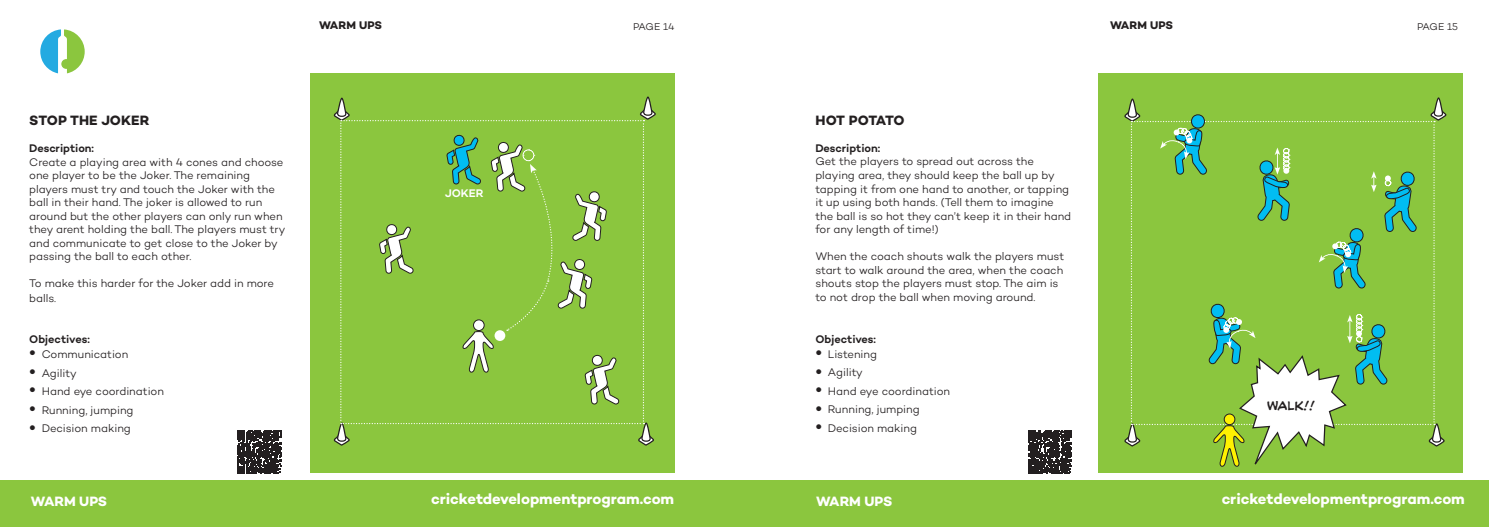
<style>
.page{position:relative;width:1489px;height:527px;background:#fff}
.page>*{position:absolute;margin:0;border:0;box-sizing:border-box;transform-origin:0 0}
.t1{font:700 15px "Campton";letter-spacing:-.005em;color:#fff}
.t2{font:700 13.75px "Campton";letter-spacing:-.015em;color:#fff}
.t3{font:700 13.75px "Campton";letter-spacing:.005em;color:#231f20}
.t4{font:700 13.75px "Campton";letter-spacing:-.04em;color:#231f20}
.t5{font:300 11.25px/13.5px "Campton";letter-spacing:-.005em;color:#231f20}
.t6{font:600 11.25px "Campton";letter-spacing:-.005em;color:#231f20}
.t7{font:700 11.25px "Campton";letter-spacing:-.005em;color:#231f20}
.t8{font:11.25px "CC Blah Blah Blah";color:#231f20}
.t9{font:600 11.25px "Campton";letter-spacing:-.005em;color:#fff}
.t10{font:300 10px "Campton";letter-spacing:-.03em;color:#231f20}
.s1{font-size:21.25px}
</style>
<div class="page">
<div style="left:0;top:480px;width:1488px;height:46px;background:#8bc63e"></div>
<div style="left:310px;top:73px;width:364px;height:399px;background:#8bc63e"></div>
<div style="left:1098px;top:73px;width:364px;height:399px;background:#8bc63e"></div>
<svg style="left:237px;top:430px;width:44px;height:43px;background:#3d393a"></svg>
<svg style="left:1028px;top:430px;width:43px;height:43px;background:#3b3738"></svg>
<svg style="left:333px;top:96px;width:323px;height:350px"></svg>
<svg style="left:1124px;top:97px;width:323px;height:370px"></svg>
<svg style="left:40px;top:29px;width:45px;height:44px"></svg>
<p class="t3" style="left:29px;top:112px;width:122px">STOP THE JOKER</p>
<p class="t6" style="left:29px;top:141px;width:66px">Description:</p>
<p class="t5" style="left:29px;top:155px;width:257px">Create a playing area with 4 cones and choose one player to be the Joker. The remaining players must try and touch the Joker with the ball in their hand. The joker is allowed to run around but the other players can only run when they arent holding the ball. The players must try and communicate to get close to the Joker by passing the ball to each other.</p>
<p class="t5" style="left:29px;top:275px;width:246px;line-height:15px">To make this harder for the Joker add in more balls.</p>
<p class="t6" style="left:29px;top:331px;width:62px">Objectives:</p>
<p class="t5" style="left:29px;top:347px;width:100px"><span class="s1">•</span> Communication</p>
<p class="t5" style="left:29px;top:365px;width:49px"><span class="s1">•</span> Agility</p>
<p class="t5" style="left:29px;top:384px;width:136px"><span class="s1">•</span> Hand eye coordination</p>
<p class="t5" style="left:29px;top:402px;width:106px"><span class="s1">•</span> Running, jumping</p>
<p class="t5" style="left:29px;top:421px;width:103px"><span class="s1">•</span> Decision making</p>
<p class="t7" style="left:319px;top:18px;width:65px">WARM UPS</p>
<p class="t10" style="left:633px;top:20px;width:43px">PAGE 14</p>
<p class="t7" style="left:1109px;top:18px;width:65px">WARM UPS</p>
<p class="t10" style="left:1416px;top:20px;width:42px">PAGE 15</p>
<p class="t9" style="left:445px;top:186px;width:40px">JOKER</p>
<p class="t4" style="left:815px;top:111px;width:91px">HOT POTATO</p>
<p class="t6" style="left:815px;top:141px;width:66px">Description:</p>
<p class="t5" style="left:815px;top:154px;width:257px">Get the players to spread out across the playing area, they should keep the ball up by tapping it from one hand to another, or tapping it up using both hands. (Tell them to imagine the ball is so hot they can’t keep it in their hand for any length of time!)</p>
<p class="t5" style="left:815px;top:249px;width:250px">When the coach shouts walk the players must start to walk around the area, when the coach shouts stop the players must stop. The aim is to not drop the ball when moving around.</p>
<p class="t6" style="left:815px;top:331px;width:62px">Objectives:</p>
<p class="t5" style="left:815px;top:346px;width:63px"><span class="s1">•</span> Listening</p>
<p class="t5" style="left:815px;top:365px;width:49px"><span class="s1">•</span> Agility</p>
<p class="t5" style="left:815px;top:384px;width:136px"><span class="s1">•</span> Hand eye coordination</p>
<p class="t5" style="left:815px;top:402px;width:106px"><span class="s1">•</span> Running, jumping</p>
<p class="t5" style="left:815px;top:421px;width:103px"><span class="s1">•</span> Decision making</p>
<p class="t8" style="left:1267px;top:398px;width:49px">WALK!!</p>
<h1 class="t1" style="left:431px;top:488px;width:245px">cricketdevelopmentprogram.com</h1>
<h1 class="t1" style="left:1221px;top:489px;width:245px">cricketdevelopmentprogram.com</h1>
<p class="t2" style="left:31px;top:492px;width:78px">WARM UPS</p>
<p class="t2" style="left:816px;top:492px;width:78px">WARM UPS</p>
</div>
